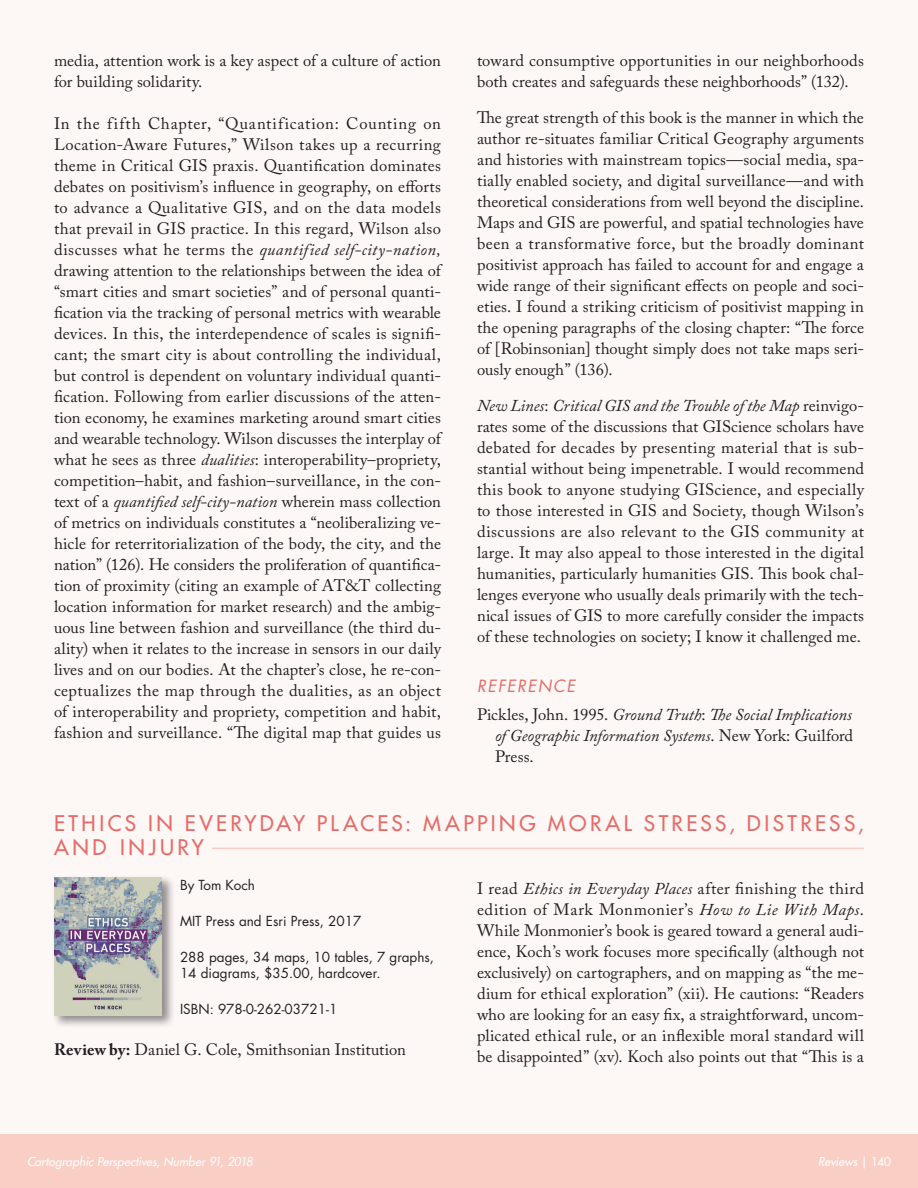
<style>
.page{position:relative;width:918px;height:1188px;background:#fff}
.page>*{position:absolute;margin:0;border:0;box-sizing:border-box;transform-origin:0 0}
.Greater_Header{font:500 21px/24px "Futura Std";letter-spacing:.165em;color:#e66b67}
.Main_Body_Text{font:16.5px/21px "Adobe Caslon Pro";letter-spacing:.01em;color:#231f20}
.References{font:italic 16.5px/21px "Adobe Caslon Pro";color:#231f20;text-align:justify}
.Lesser_Header{font:italic 16.5px "Futura Std";letter-spacing:.085em;color:#e66b67}
.Review_Header{font:13.5px/16.5px "Futura Std";color:#231f20}
.t1{font:italic 500 12px "Futura Std";color:#fff}
.s1{font-style:italic}
.s2{font-style:normal}
.s3{font-weight:700}
</style>
<div class="page">
<div style="left:0;top:1134px;width:918px;height:54px;background:#f8cec5"></div>
<div style="left:0;top:0;width:918px;height:1134px;background:#fdf7f6"></div>
<hr style="left:54px;top:848px;width:810px;height:1px;background:#f8cec5">
<hr style="left:54px;top:847px;width:158px;height:3px;background:#fdf7f6">
<div style="left:51px;top:875px;width:124px;height:153px;background:#231f20;opacity:.5"></div>
<img style="left:54px;top:878px;width:108px;height:137px">
<p class="Main_Body_Text" style="left:54px;top:50px;width:389px">media, attention work is a key aspect of a culture of action for building solidarity.</p>
<p class="Main_Body_Text" style="left:54px;top:113px;width:391px">In the fifth Chapter, “Quantification: Counting on Location-Aware Futures,” Wilson takes up a recurring theme in Critical GIS praxis. Quantification dominates debates on positivism’s influence in geography, on efforts to advance a Qualitative GIS, and on the data models that prevail in GIS practice. In this regard, Wilson also discusses what he terms the <span class="s1">quantified self-city-nation, </span>drawing attention to the relationships between the idea of “smart cities and smart societies” and of personal quanti&shy;fication via the tracking of personal metrics with wearable devices. In this, the interdependence of scales is signifi&shy;cant; the smart city is about controlling the individual, but control is dependent on voluntary individual quanti&shy;fication. Following from earlier discussions of the atten&shy;tion economy, he examines marketing around smart cities and wearable technology. Wilson discusses the interplay of what he sees as three <span class="s1">dualities</span>: interoperability–propriety, competition–habit, and fashion–surveillance, in the con&shy;text of a <span class="s1">quantified self-city-nation</span> wherein mass collection of metrics on individuals constitutes a “neoliberalizing ve&shy;hicle for reterritorialization of the body, the city, and the nation” (126). He considers the proliferation of quantifica&shy;tion of proximity (citing an example of AT&amp;T collecting location information for market research) and the ambig&shy;uous line between fashion and surveillance (the third du&shy;ality) when it relates to the increase in sensors in our daily lives and on our bodies. At the chapter’s close, he re-con&shy;ceptualizes the map through the dualities, as an object of interoperability and propriety, competition and habit, fashion and surveillance. “The digital map that guides us</p>
<p class="Main_Body_Text" style="left:477px;top:50px;width:389px">toward consumptive opportunities in our neighborhoods both creates and safeguards these neighborhoods” (132).</p>
<p class="Main_Body_Text" style="left:477px;top:107px;width:389px;text-align:justify">The great strength of this book is the manner in which the author re-situates familiar Critical Geography arguments and histories with mainstream topics—social media, spa&shy;tially enabled society, and digital surveillance—and with theoretical considerations from well beyond the discipline.<br>Maps and GIS are powerful, and spatial technologies have been a transformative force, but the broadly dominant positivist approach has failed to account for and engage a wide range of their significant effects on people and soci&shy;eties. I found a striking criticism of positivist mapping in the opening paragraphs of the closing chapter: “The force of [Robinsonian] thought simply does not take maps seri&shy;ously enough” (136).</p>
<p class="Main_Body_Text" style="left:477px;top:395px;width:389px;text-align:justify"><span class="s1">New Lines</span>: <span class="s1">Critical GIS and the Trouble of the Map</span> reinvigo&shy;rates some of the discussions that GIScience scholars have debated for decades by presenting material that is sub&shy;stantial without being impenetrable. I would recommend this book to anyone studying GIScience, and especially to those interested in GIS and Society, though Wilson’s discussions are also relevant to the GIS community at large. It may also appeal to those interested in the digital humanities, particularly humanities GIS. This book chal&shy;lenges everyone who usually deals primarily with the tech&shy;nical issues of GIS to more carefully consider the impacts of these technologies on society; I know it challenged me.</p>
<p class="Lesser_Header" style="left:477px;top:675px;width:100px">REFERENCE</p>
<p class="References" style="left:495px;top:704px;width:360px;text-indent:-18px"><span class="s2">Pickles, John. 1995.</span> Ground Truth<span class="s2">:</span> The Social Implications of Geographic Information Systems<span class="s2">. New York: Guilford Press.</span></p>
<p class="Greater_Header" style="left:54px;top:811px;width:812px">ETHICS IN EVERYDAY PLACES: MAPPING MORAL STRESS, DISTRESS,<br>AND INJURY</p>
<p class="Review_Header" style="left:180px;top:877px;width:77px">By Tom Koch</p>
<p class="Review_Header" style="left:180px;top:913px;width:183px">MIT Press and Esri Press, 2017</p>
<p class="Review_Header" style="left:180px;top:949px;width:256px">288 pages, 34 maps, 10 tables, 7 graphs,<br>14 diagrams, $35.00, hardcover.</p>
<p class="Review_Header" style="left:180px;top:1001px;width:159px">ISBN: 978-0-262-03721-1</p>
<p class="Main_Body_Text" style="left:54px;top:1038px;width:353px"><span class="s3">Review by:</span> Daniel G. Cole, Smithsonian Institution</p>
<p class="Main_Body_Text" style="left:477px;top:878px;width:389px;text-align:justify">I read <span class="s1">Ethics in Everyday Places</span> after finishing the third edition of Mark Monmonier’s <span class="s1">How to Lie With Maps</span>.<br>While Monmonier’s book is geared toward a general audi&shy;ence, Koch’s work focuses more specifically (although not exclusively) on cartographers, and on mapping as “the me&shy;dium for ethical exploration” (xii). He cautions: “Readers who are looking for an easy fix, a straightforward, uncom&shy;plicated ethical rule, or an inflexible moral standard will be disappointed” (xv). Koch also points out that “This is a</p>
<p class="t1" style="left:27px;top:1154px;width:227px">Cartographic Perspectives, Number 91, 2018</p>
<p class="t1" style="left:818px;top:1154px;width:74px">Reviews <span class="s2">| 140</span></p>
</div>
